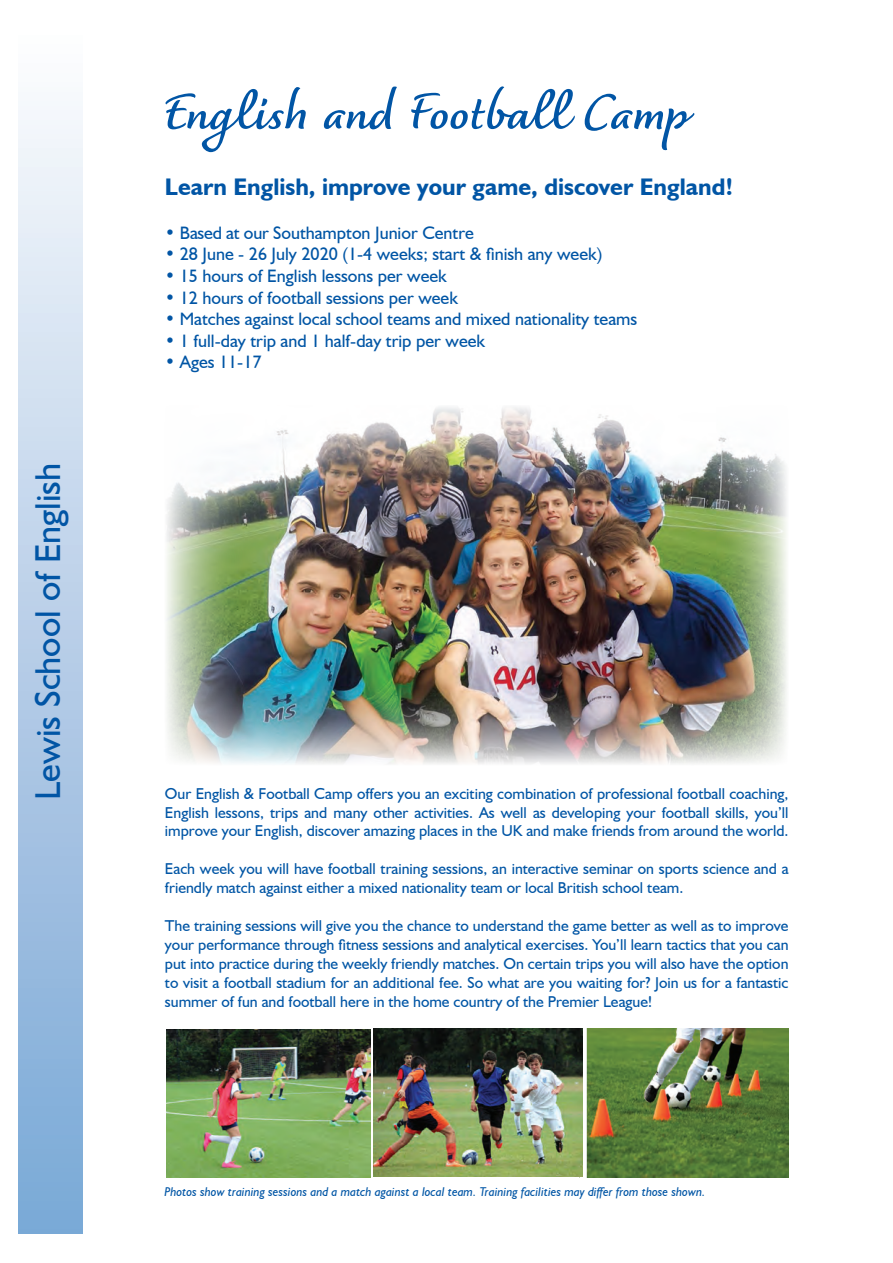
<style>
.page{position:relative;width:893px;height:1263px;background:#fff}
.page>*{position:absolute;margin:0;border:0;box-sizing:border-box;transform-origin:0 0}
.t1{font:700 58.5px "Dolce";color:#0155a5}
.t2{font:36px "Humanist 521 BT";color:#0155a5}
.t3{font:700 24px "Humanist 521 BT";color:#0155a5}
.t4{font:18px "Humanist 521 BT";color:#0155a5}
.t5{font:15.75px/18.9px "Humanist 521 BT";color:#0155a5;text-align:justify}
.t6{font:italic 12.75px "Humanist 521 BT";color:#0155a5}
</style>
<div class="page">
<div style="left:18px;top:30px;width:64px;height:1203px;background:linear-gradient(to bottom,#fcfbfd,#78a6d5)"></div>
<img style="left:587px;top:1028px;width:201px;height:149px">
<svg style="left:370px;top:1028px;width:4px;height:150px"></svg>
<img style="left:374px;top:1028px;width:209px;height:149px">
<img style="left:166px;top:407px;width:621px;height:357px">
<img style="left:166px;top:1029px;width:204px;height:148px">
<h2 class="t2" style="left:26px;top:800px;width:338px;rotate:-90deg">Lewis School of English</h2>
<h1 class="t1" style="left:165px;top:73px;width:526px">English and Football Camp</h1>
<h3 class="t3" style="left:165px;top:172px;width:570px">Learn English, improve your game, discover England!</h3>
<p class="t4" style="left:165px;top:221px;width:310px">• Based at our Southampton Junior Centre</p>
<p class="t4" style="left:165px;top:243px;width:439px">• 28 June - 26 July 2020 (1-4 weeks; start &amp; finish any week)</p>
<p class="t4" style="left:165px;top:265px;width:283px">• 15 hours of English lessons per week</p>
<p class="t4" style="left:165px;top:286px;width:295px">• 12 hours of football sessions per week</p>
<p class="t4" style="left:165px;top:308px;width:474px">• Matches against local school teams and mixed nationality teams</p>
<p class="t4" style="left:165px;top:329px;width:322px">• 1 full-day trip and 1 half-day trip per week</p>
<p class="t4" style="left:165px;top:351px;width:98px">• Ages 11-17</p>
<p class="t5" style="left:165px;top:783px;width:625px">Our English &amp; Football Camp offers you an exciting combination of professional football coaching, English lessons, trips and many other activities. As well as developing your football skills, you’ll improve your English, discover amazing places in the UK and make friends from around the world.</p>
<p class="t5" style="left:165px;top:859px;width:625px">Each week you will have football training sessions, an interactive seminar on sports science and a friendly match against either a mixed nationality team or local British school team.</p>
<p class="t5" style="left:165px;top:916px;width:625px">The training sessions will give you the chance to understand the game better as well as to improve your performance through fitness sessions and analytical exercises. You’ll learn tactics that you can put into practice during the weekly friendly matches. On certain trips you will also have the option to visit a football stadium for an additional fee. So what are you waiting for? Join us for a fantastic summer of fun and football here in the home country of the Premier League!</p>
<p class="t6" style="left:164px;top:1184px;width:542px">Photos show training sessions and a match against a local team. Training facilities may differ from those shown.</p>
</div>
